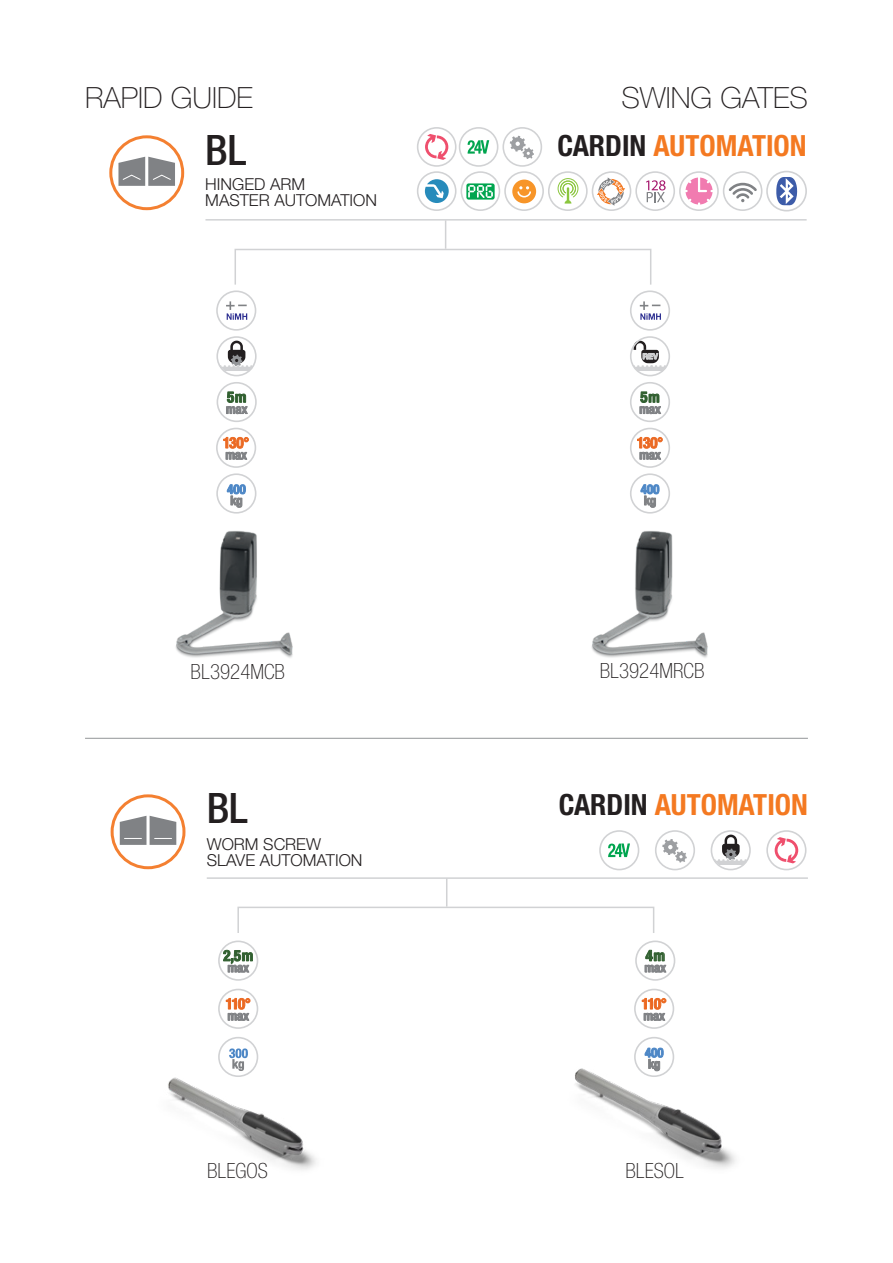
<style>
.page{position:relative;width:893px;height:1263px;background:#fff}
.page>*{position:absolute;margin:0;border:0;box-sizing:border-box;transform-origin:0 0}
.t1{font:500 condensed 42px "Helvetica Neue LT Std";color:#231f20}
.t2{font:700 condensed 29.25px "Helvetica Neue LT Std";color:#f47921}
.t3{font:100 29.25px "Helvetica Neue LT Std";color:#231f20}
.t4{font:100 condensed 21px "Helvetica Neue LT Std";color:#231f20}
.t5{font:300 16.5px "Helvetica Neue LT Std";color:#231f20}
.t6{font:700 condensed 15px "Helvetica Neue LT Std";color:#316030}
.t7{font:700 condensed 12.9px "Helvetica Neue LT Std";color:#808285}
.t8{font:700 8.1px "Helvetica Neue";color:#d1d2d4;scale:.95 1}
.s1{color:#231f20}
</style>
<div class="page">
<hr style="left:85px;top:738px;width:723px;height:1px;background:#939598">
<img style="left:575px;top:1052px;width:161px;height:117px">
<img style="left:168px;top:1067px;width:148px;height:103px">
<img style="left:591px;top:531px;width:117px;height:127px">
<img style="left:175px;top:531px;width:118px;height:127px">
<div style="left:111px;top:794px;width:74px;height:75px;border:3px solid #f48031;border-radius:50%"></div>
<svg style="left:120px;top:816px;width:56px;height:29px"></svg>
<div style="left:218px;top:1037px;width:40px;height:40px;border:2px solid #d1d2d4;border-radius:50%"></div>
<svg style="left:229px;top:1048px;width:19px;height:23px"></svg>
<svg style="left:446px;top:879px;width:1px;height:28px"></svg>
<div style="left:237px;top:907px;width:417px;height:27px;border:2px solid #d1d2d4"></div>
<hr style="left:207px;top:877px;width:601px;height:2px;background:#d1d2d4">
<div style="left:634px;top:989px;width:40px;height:40px;border:2px solid #d1d2d4;border-radius:50%"></div>
<svg style="left:642px;top:998px;width:24px;height:23px"></svg>
<div style="left:711px;top:830px;width:40px;height:40px;border:2px solid #d1d2d4;border-radius:50%"></div>
<svg style="left:714px;top:835px;width:33px;height:30px"></svg>
<div style="left:218px;top:940px;width:40px;height:41px;border:2px solid #d1d2d4;border-radius:50%"></div>
<svg style="left:223px;top:950px;width:30px;height:22px"></svg>
<div style="left:635px;top:940px;width:40px;height:41px;border:2px solid #d1d2d4;border-radius:50%"></div>
<svg style="left:645px;top:950px;width:21px;height:22px"></svg>
<div style="left:218px;top:989px;width:40px;height:40px;border:2px solid #d1d2d4;border-radius:50%"></div>
<svg style="left:226px;top:998px;width:24px;height:23px"></svg>
<svg style="left:608px;top:843px;width:22px;height:14px"></svg>
<div style="left:599px;top:830px;width:40px;height:40px;border:2px solid #d1d2d4;border-radius:50%"></div>
<div style="left:766px;top:830px;width:40px;height:40px;border:2px solid #d1d2d4;border-radius:50%"></div>
<svg style="left:775px;top:837px;width:23px;height:26px"></svg>
<div style="left:655px;top:830px;width:40px;height:40px;border:2px solid #d1d2d4;border-radius:50%"></div>
<svg style="left:662px;top:839px;width:25px;height:23px"></svg>
<div style="left:634px;top:1037px;width:40px;height:40px;border:2px solid #d1d2d4;border-radius:50%"></div>
<svg style="left:645px;top:1048px;width:18px;height:23px"></svg>
<div style="left:109px;top:135px;width:75px;height:75px;border:3px solid #f48031;border-radius:50%"></div>
<svg style="left:118px;top:157px;width:57px;height:29px"></svg>
<div style="left:216px;top:428px;width:40px;height:40px;border:2px solid #d1d2d4;border-radius:50%"></div>
<svg style="left:223px;top:437px;width:26px;height:23px"></svg>
<div style="left:216px;top:290px;width:40px;height:41px;border:2px solid #d1d2d4;border-radius:50%"></div>
<svg style="left:226px;top:301px;width:21px;height:19px"></svg>
<div style="left:630px;top:290px;width:40px;height:41px;border:2px solid #d1d2d4;border-radius:50%"></div>
<svg style="left:640px;top:301px;width:21px;height:19px"></svg>
<div style="left:630px;top:428px;width:40px;height:40px;border:2px solid #d1d2d4;border-radius:50%"></div>
<svg style="left:637px;top:437px;width:25px;height:23px"></svg>
<div style="left:216px;top:336px;width:41px;height:40px;border:2px solid #d1d2d4;border-radius:50%"></div>
<svg style="left:219px;top:341px;width:34px;height:30px"></svg>
<div style="left:630px;top:336px;width:40px;height:40px;border:2px solid #d1d2d4;border-radius:50%"></div>
<svg style="left:633px;top:341px;width:33px;height:30px"></svg>
<div style="left:217px;top:382px;width:40px;height:40px;border:2px solid #d1d2d4;border-radius:50%"></div>
<svg style="left:226px;top:392px;width:22px;height:22px"></svg>
<div style="left:630px;top:382px;width:40px;height:40px;border:2px solid #d1d2d4;border-radius:50%"></div>
<svg style="left:640px;top:392px;width:21px;height:22px"></svg>
<div style="left:216px;top:473px;width:40px;height:41px;border:2px solid #d1d2d4;border-radius:50%"></div>
<svg style="left:227px;top:484px;width:19px;height:24px"></svg>
<div style="left:630px;top:473px;width:40px;height:41px;border:2px solid #d1d2d4;border-radius:50%"></div>
<svg style="left:640px;top:484px;width:19px;height:24px"></svg>
<svg style="left:445px;top:221px;width:1px;height:28px"></svg>
<div style="left:235px;top:249px;width:416px;height:36px;border:2px solid #d1d2d4"></div>
<hr style="left:205px;top:219px;width:602px;height:2px;background:#d1d2d4">
<svg style="left:468px;top:140px;width:21px;height:14px"></svg>
<div style="left:459px;top:127px;width:39px;height:40px;border:2px solid #d1d2d4;border-radius:50%"></div>
<div style="left:417px;top:127px;width:39px;height:40px;border:2px solid #d1d2d4;border-radius:50%"></div>
<svg style="left:425px;top:134px;width:23px;height:26px"></svg>
<div style="left:417px;top:171px;width:39px;height:40px;border:2px solid #d1d2d4;border-radius:50%"></div>
<svg style="left:425px;top:179px;width:24px;height:24px"></svg>
<div style="left:502px;top:127px;width:40px;height:40px;border:2px solid #d1d2d4;border-radius:50%"></div>
<svg style="left:510px;top:136px;width:24px;height:23px"></svg>
<div style="left:548px;top:171px;width:40px;height:40px;border:2px solid #d1d2d4;border-radius:50%"></div>
<svg style="left:558px;top:178px;width:20px;height:26px"></svg>
<div style="left:461px;top:171px;width:39px;height:40px;border:2px solid #d1d2d4;border-radius:50%"></div>
<svg style="left:466px;top:183px;width:29px;height:17px"></svg>
<div style="left:504px;top:171px;width:40px;height:40px;border:2px solid #d1d2d4;border-radius:50%"></div>
<div style="left:512px;top:180px;width:24px;height:23px;background:#f79529;border-radius:50%"></div>
<svg style="left:517px;top:186px;width:14px;height:12px"></svg>
<div style="left:592px;top:171px;width:39px;height:40px;border:2px solid #d1d2d4;border-radius:50%"></div>
<svg style="left:597px;top:177px;width:28px;height:29px"></svg>
<div style="left:723px;top:171px;width:39px;height:40px;border:2px solid #d1d2d4;border-radius:50%"></div>
<svg style="left:729px;top:183px;width:28px;height:19px"></svg>
<div style="left:679px;top:171px;width:40px;height:40px;border:2px solid #d1d2d4;border-radius:50%"></div>
<svg style="left:684px;top:177px;width:30px;height:29px"></svg>
<div style="left:635px;top:171px;width:40px;height:40px;border:2px solid #d1d2d4;border-radius:50%"></div>
<svg style="left:646px;top:180px;width:20px;height:22px"></svg>
<div style="left:766px;top:171px;width:41px;height:40px;border:2px solid #d1d2d4;border-radius:50%"></div>
<svg style="left:776px;top:177px;width:21px;height:28px"></svg>
<p class="t3" style="left:85px;top:81px;width:169px">RAPID GUIDE</p>
<p class="t3" style="left:621px;top:81px;width:188px">SWING GATES</p>
<p class="t1" style="left:205px;top:125px;width:43px">BL</p>
<p class="t5" style="left:205px;top:174px;width:101px">HINGED ARM</p>
<p class="t5" style="left:205px;top:190px;width:173px">MASTER AUTOMATION</p>
<p class="t2" style="left:557px;top:128px;width:251px"><span class="s1">CARDIN</span> AUTOMATION</p>
<p class="t8" style="left:642px;top:349px;width:18px">REV</p>
<p class="t4" style="left:191px;top:660px;width:96px">BL3924MCB</p>
<p class="t4" style="left:600px;top:659px;width:106px">BL3924MRCB</p>
<p class="t1" style="left:207px;top:783px;width:43px">BL</p>
<p class="t5" style="left:207px;top:833px;width:116px">WORM SCREW</p>
<p class="t5" style="left:207px;top:850px;width:157px">SLAVE AUTOMATION</p>
<p class="t2" style="left:559px;top:787px;width:251px"><span class="s1">CARDIN</span> AUTOMATION</p>
<p class="t6" style="left:646px;top:946px;width:21px">4m</p>
<p class="t7" style="left:644px;top:960px;width:23px">max</p>
<p class="t4" style="left:207px;top:1159px;width:62px">BLEGOS</p>
<p class="t4" style="left:625px;top:1159px;width:60px">BLESOL</p>
</div>
